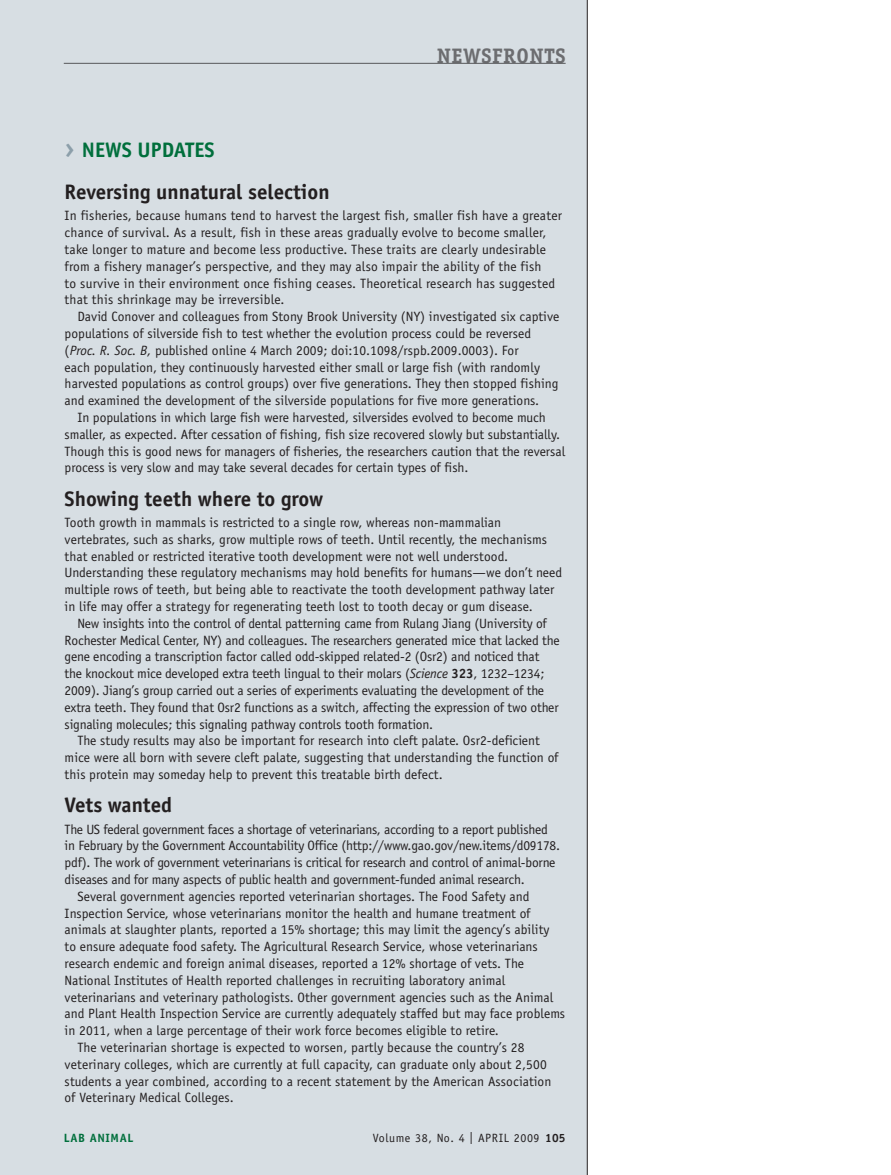
<style>
.page{position:relative;width:891px;height:1175px;background:#fff}
.page>*{position:absolute;margin:0;border:0;box-sizing:border-box;transform-origin:0 0}
.t1{font:700 21px "Officina Sans";color:#231f20}
.t2{font:700 21px "Officina Sans";color:#006f3c}
.t3{font:700 21px "Officina Serif";letter-spacing:.025em;color:#6c6d70}
.t4{font:13.5px/16.8px "Officina Sans";letter-spacing:.005em;color:#231f20}
.t5{font:13.5px "Officina Sans";letter-spacing:-.015em;color:#231f20}
.t6{font:12px "Officina Sans";letter-spacing:.05em;color:#231f20}
.t7{font:700 12px "Officina Sans";color:#006f3c}
.s1{font-size:27px;color:#8c9faa}
.s2{font-style:italic}
.s3{font-weight:700}
.s4{font-family:"Officina Serif";font-weight:700}
</style>
<div class="page">
<div style="left:0;top:0;width:587px;height:1174px;background:#d7dee3"></div>
<hr style="left:587px;top:0;width:1px;height:1174px;background:#231f20">
<hr style="left:64px;top:63px;width:502px;height:1px;background:#57585a">
<h1 class="t3" style="left:437px;top:43px;width:130px">NEWSFRONTS</h1>
<h1 class="t2" style="left:65px;top:137px;width:43px"><span class="s1">›</span> NEWS</h1>
<h1 class="t2" style="left:138px;top:137px;width:48px">UPDATES</h1>
<h1 class="t1" style="left:65px;top:179px;width:267px">Reversing unnatural selection</h1>
<p class="t4" style="left:65px;top:207px;width:499px">In fisheries, because humans tend to harvest the largest fish, smaller fish have a greater chance of survival. As a result, fish in these areas gradually evolve to become smaller, take longer to mature and become less productive. These traits are clearly undesirable from a fishery manager’s perspective, and they may also impair the ability of the fish<br>to survive in their environment once fishing ceases. Theoretical research has suggested that this shrinkage may be irreversible.</p>
<p class="t4" style="left:65px;top:308px;width:496px;text-indent:13px">David Conover and colleagues from Stony Brook University (NY) investigated six captive populations of silverside fish to test whether the evolution process could be reversed (<span class="s2">Proc. R. Soc. B,</span> published online 4 March 2009; doi:10.1098/rspb.2009.0003). For<br>each population, they continuously harvested either small or large fish (with randomly harvested populations as control groups) over five generations. They then stopped fishing and examined the development of the silverside populations for five more generations.</p>
<p class="t4" style="left:65px;top:409px;width:502px;text-indent:13px">In populations in which large fish were harvested, silversides evolved to become much smaller, as expected. After cessation of fishing, fish size recovered slowly but substantially.<br>Though this is good news for managers of fisheries, the researchers caution that the reversal process is very slow and may take several decades for certain types of fish.</p>
<h1 class="t1" style="left:65px;top:485px;width:260px">Showing teeth where to grow</h1>
<p class="t4" style="left:65px;top:514px;width:499px">Tooth growth in mammals is restricted to a single row, whereas non-mammalian vertebrates, such as sharks, grow multiple rows of teeth. Until recently, the mechanisms that enabled or restricted iterative tooth development were not well understood.<br>Understanding these regulatory mechanisms may hold benefits for humans—we don’t need multiple rows of teeth, but being able to reactivate the tooth development pathway later in life may offer a strategy for regenerating teeth lost to tooth decay or gum disease.</p>
<p class="t4" style="left:65px;top:615px;width:497px;text-indent:13px">New insights into the control of dental patterning came from Rulang Jiang (University of Rochester Medical Center, NY) and colleagues. The researchers generated mice that lacked the gene encoding a transcription factor called odd-skipped related-2 (Osr2) and noticed that the knockout mice developed extra teeth lingual to their molars (<span class="s2">Science</span> <span class="s3">323</span>, 1232–1234; 2009). Jiang’s group carried out a series of experiments evaluating the development of the extra teeth. They found that Osr2 functions as a switch, affecting the expression of two other signaling molecules; this signaling pathway controls tooth formation.</p>
<p class="t4" style="left:65px;top:732px;width:495px;text-indent:13px">The study results may also be important for research into cleft palate. Osr2-deficient mice were all born with severe cleft palate, suggesting that understanding the function of this protein may someday help to prevent this treatable birth defect.</p>
<h1 class="t1" style="left:65px;top:792px;width:109px">Vets wanted</h1>
<p class="t5" style="left:65px;top:821px;width:485px">The US federal government faces a shortage of veterinarians, according to a report published</p>
<p class="t5" style="left:65px;top:837px;width:497px">in February by the Government Accountability Office (http://www.gao.gov/new.items/d09178.</p>
<p class="t5" style="left:65px;top:854px;width:492px">pdf). The work of government veterinarians is critical for research and control of animal-borne</p>
<p class="t5" style="left:65px;top:871px;width:462px">diseases and for many aspects of public health and government-funded animal research.</p>
<p class="t4" style="left:77px;top:887px;width:454px">Several government agencies reported veterinarian shortages. The Food Safety and</p>
<p class="t4" style="left:65px;top:904px;width:467px">Inspection Service, whose veterinarians monitor the health and humane treatment of</p>
<p class="t4" style="left:65px;top:921px;width:487px">animals at slaughter plants, reported a 15% shortage; this may limit the agency’s ability</p>
<p class="t4" style="left:65px;top:938px;width:475px">to ensure adequate food safety. The Agricultural Research Service, whose veterinarians</p>
<p class="t4" style="left:65px;top:955px;width:461px">research endemic and foreign animal diseases, reported a 12% shortage of vets. The</p>
<p class="t4" style="left:65px;top:971px;width:442px">National Institutes of Health reported challenges in recruiting laboratory animal</p>
<p class="t4" style="left:65px;top:988px;width:490px">veterinarians and veterinary pathologists. Other government agencies such as the Animal</p>
<p class="t4" style="left:65px;top:1005px;width:502px">and Plant Health Inspection Service are currently adequately staffed but may face problems</p>
<p class="t4" style="left:65px;top:1022px;width:436px">in 2011, when a large percentage of their work force becomes eligible to retire.</p>
<p class="t4" style="left:77px;top:1039px;width:449px">The veterinarian shortage is expected to worsen, partly because the country’s 28</p>
<p class="t4" style="left:65px;top:1055px;width:484px">veterinary colleges, which are currently at full capacity, can graduate only about 2,500</p>
<p class="t4" style="left:65px;top:1072px;width:488px">students a year combined, according to a recent statement by the American Association</p>
<p class="t4" style="left:65px;top:1089px;width:171px">of Veterinary Medical Colleges.</p>
<p class="t7" style="left:64px;top:1130px;width:64px">LAB ANIMAL</p>
<p class="t6" style="left:373px;top:1131px;width:120px">Volume 38, No. 4 | April</p>
<p class="t6" style="left:514px;top:1131px;width:53px">2009 <span class="s4">105</span></p>
</div>
